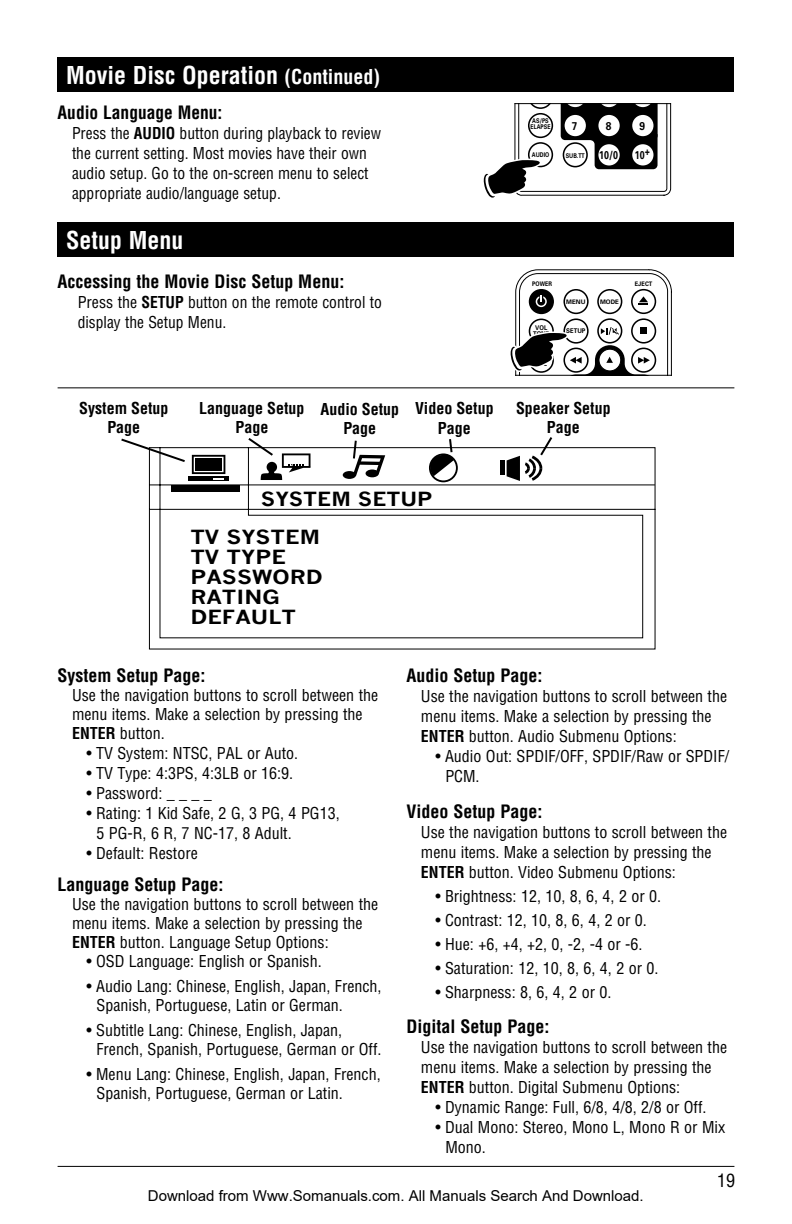
<style>
.page{position:relative;width:792px;height:1224px;background:#fff}
.page>*{position:absolute;margin:0;border:0;box-sizing:border-box;transform-origin:0 0}
.t1{font:700 condensed 24px "Helvetica";color:#fff}
.t2{font:700 19px/20.2px "News Gothic";color:#000;scale:1.21 1}
.t3{font:700 19px "News Gothic";color:#000;scale:1.16 1}
.t4{font:700 condensed 18px "Helvetica";color:#000}
.t5{font:condensed 18px "Helvetica";color:#000}
.t6{font:condensed 16px/20px "Helvetica";color:#000}
.t7{font:700 condensed 16px/19.2px "Helvetica";color:#000;text-align:center}
.t8{font:15px "Arial";color:#000}
.t9{font:700 11.4px "Univers";color:#000;scale:.78 1}
.t10{font:700 11.4px "Univers";color:#000;scale:.9 1}
.t11{font:700 6.6px/6.2px "Univers";color:#000;scale:.82 1}
.t12{font:700 6.6px/6.4px "Univers";color:#000;text-align:center;scale:.9 1}
.t13{font:700 6.4px "Univers";color:#000;scale:.85 1}
.t14{font:700 6.2px "Univers";color:#000}
.t15{font:700 6.2px "Univers";color:#000;scale:.93 1}
.s1{font-size:20px}
.s2{font-weight:700}
</style>
<div class="page">
<hr style="left:58px;top:1166px;width:676px;height:1px;background:#000">
<div style="left:58px;top:58px;width:676px;height:34px;background:#000"></div>
<div style="left:58px;top:222px;width:676px;height:35px;background:#000"></div>
<svg style="left:483px;top:104px;width:189px;height:94px"></svg>
<hr style="left:515px;top:103px;width:156px;height:1px;background:#000">
<svg style="left:510px;top:269px;width:162px;height:106px"></svg>
<hr style="left:515px;top:375px;width:157px;height:1px;background:#000">
<hr style="left:58px;top:387px;width:676px;height:1px;background:#000">
<svg style="left:148px;top:447px;width:508px;height:203px"></svg>
<div style="left:171px;top:485px;width:68px;height:7px;background:#000"></div>
<svg style="left:121px;top:437px;width:433px;height:45px"></svg>
<h1 class="t1" style="left:66px;top:61px;width:316px">Movie Disc Operation <span class="s1">(Continued)</span></h1>
<p class="t4" style="left:58px;top:102px;width:166px">Audio Language Menu:</p>
<p class="t6" style="left:72px;top:123px;width:311px">Press the <span class="s2">AUDIO</span> button during playback to review the current setting. Most movies have their own audio setup. Go to the on-screen menu to select appropriate audio/language setup.</p>
<h1 class="t1" style="left:66px;top:226px;width:119px">Setup Menu</h1>
<p class="t4" style="left:58px;top:271px;width:288px">Accessing the Movie Disc Setup Menu:</p>
<p class="t6" style="left:78px;top:292px;width:306px">Press the <span class="s2">SETUP</span> button on the remote control to display the Setup Menu.</p>
<p class="t11" style="left:531px;top:118px;width:26px">AS/PS<br>ELAPSE</p>
<p class="t11" style="left:532px;top:152px;width:23px">AUDIO</p>
<p class="t11" style="left:566px;top:152px;width:25px">SUB.TT</p>
<p class="t10" style="left:572px;top:119px;width:8px">7</p>
<p class="t10" style="left:606px;top:119px;width:8px">8</p>
<p class="t10" style="left:640px;top:119px;width:8px">9</p>
<p class="t9" style="left:599px;top:148px;width:26px">10/0</p>
<p class="t9" style="left:635px;top:148px;width:21px">10+</p>
<p class="t13" style="left:532px;top:280px;width:25px">POWER</p>
<p class="t15" style="left:635px;top:280px;width:20px">EJECT</p>
<p class="t12" style="left:533px;top:324px;width:20px">VOL<br>TONE</p>
<p class="t14" style="left:566px;top:298px;width:21px">MENU</p>
<p class="t14" style="left:600px;top:298px;width:20px">MODE</p>
<p class="t12" style="left:566px;top:328px;width:23px">SETUP</p>
<p class="t7" style="left:79px;top:398px;width:91px">System Setup<br>Page</p>
<p class="t7" style="left:199px;top:398px;width:107px">Language Setup<br>Page</p>
<p class="t7" style="left:321px;top:399px;width:80px">Audio Setup<br>Page</p>
<p class="t7" style="left:516px;top:398px;width:96px">Speaker Setup<br>Page</p>
<p class="t7" style="left:415px;top:399px;width:80px">Video Setup<br>Page</p>
<p class="t3" style="left:261px;top:487px;width:150px">SYSTEM SETUP</p>
<p class="t2" style="left:190px;top:527px;width:111px">TV SYSTEM<br>TV TYPE<br>PASSWORD<br>RATING<br>DEFAULT</p>
<p class="t4" style="left:58px;top:665px;width:149px">System Setup Page:</p>
<p class="t6" style="left:72px;top:686px;width:308px;line-height:19px">Use the navigation buttons to scroll between the menu items. Make a selection by pressing the<br><span class="s2">ENTER</span> button.</p>
<p class="t6" style="left:86px;top:743px;width:213px">• TV System: NTSC, PAL or Auto.</p>
<p class="t6" style="left:86px;top:763px;width:208px">• TV Type: 4:3PS, 4:3LB or 16:9.</p>
<p class="t6" style="left:86px;top:783px;width:127px">• Password: _ _ _ _</p>
<p class="t6" style="left:96px;top:803px;width:245px;text-indent:-10px">• Rating: 1 Kid Safe, 2 G, 3 PG, 4 PG13,<br>5 PG-R, 6 R, 7 NC-17, 8 Adult.</p>
<p class="t6" style="left:86px;top:843px;width:113px">• Default: Restore</p>
<p class="t4" style="left:58px;top:873px;width:167px">Language Setup Page:</p>
<p class="t6" style="left:72px;top:894px;width:308px;line-height:19px">Use the navigation buttons to scroll between the menu items. Make a selection by pressing the<br><span class="s2">ENTER</span> button. Language Setup Options:</p>
<p class="t6" style="left:86px;top:951px;width:237px">• OSD Language: English or Spanish.</p>
<p class="t6" style="left:96px;top:976px;width:287px;line-height:19px;text-indent:-10px">• Audio Lang: Chinese, English, Japan, French,<br>Spanish, Portuguese, Latin or German.</p>
<p class="t6" style="left:96px;top:1020px;width:287px;line-height:19px;text-indent:-10px">• Subtitle Lang: Chinese, English, Japan,<br>French, Spanish, Portuguese, German or Off.</p>
<p class="t6" style="left:96px;top:1064px;width:286px;line-height:19px;text-indent:-10px">• Menu Lang: Chinese, English, Japan, French,<br>Spanish, Portuguese, German or Latin.</p>
<p class="t4" style="left:407px;top:665px;width:137px">Audio Setup Page:</p>
<p class="t6" style="left:421px;top:686px;width:308px">Use the navigation buttons to scroll between the menu items. Make a selection by pressing the<br><span class="s2">ENTER</span> button. Audio Submenu Options:</p>
<p class="t6" style="left:445px;top:746px;width:285px;text-indent:-10px">• Audio Out: SPDIF/OFF, SPDIF/Raw or SPDIF/<br>PCM.</p>
<p class="t4" style="left:407px;top:800px;width:137px">Video Setup Page:</p>
<p class="t6" style="left:421px;top:822px;width:308px">Use the navigation buttons to scroll between the menu items. Make a selection by pressing the<br><span class="s2">ENTER</span> button. Video Submenu Options:</p>
<p class="t6" style="left:435px;top:886px;width:227px">• Brightness: 12, 10, 8, 6, 4, 2 or 0.</p>
<p class="t6" style="left:435px;top:910px;width:213px">• Contrast: 12, 10, 8, 6, 4, 2 or 0.</p>
<p class="t6" style="left:435px;top:934px;width:209px">• Hue: +6, +4, +2, 0, -2, -4 or -6.</p>
<p class="t6" style="left:435px;top:958px;width:225px">• Saturation: 12, 10, 8, 6, 4, 2 or 0.</p>
<p class="t6" style="left:435px;top:982px;width:178px">• Sharpness: 8, 6, 4, 2 or 0.</p>
<p class="t4" style="left:407px;top:1016px;width:144px">Digital Setup Page:</p>
<p class="t6" style="left:421px;top:1037px;width:308px">Use the navigation buttons to scroll between the menu items. Make a selection by pressing the<br><span class="s2">ENTER</span> button. Digital Submenu Options:</p>
<p class="t6" style="left:435px;top:1097px;width:273px">• Dynamic Range: Full, 6/8, 4/8, 2/8 or Off.</p>
<p class="t6" style="left:445px;top:1117px;width:281px;text-indent:-10px">• Dual Mono: Stereo, Mono L, Mono R or Mix<br>Mono.</p>
<p class="t5" style="left:717px;top:1169px;width:19px">19</p>
<p class="t8" style="left:148px;top:1187px;width:497px">Download from Www.Somanuals.com. All Manuals Search And Download.</p>
</div>
